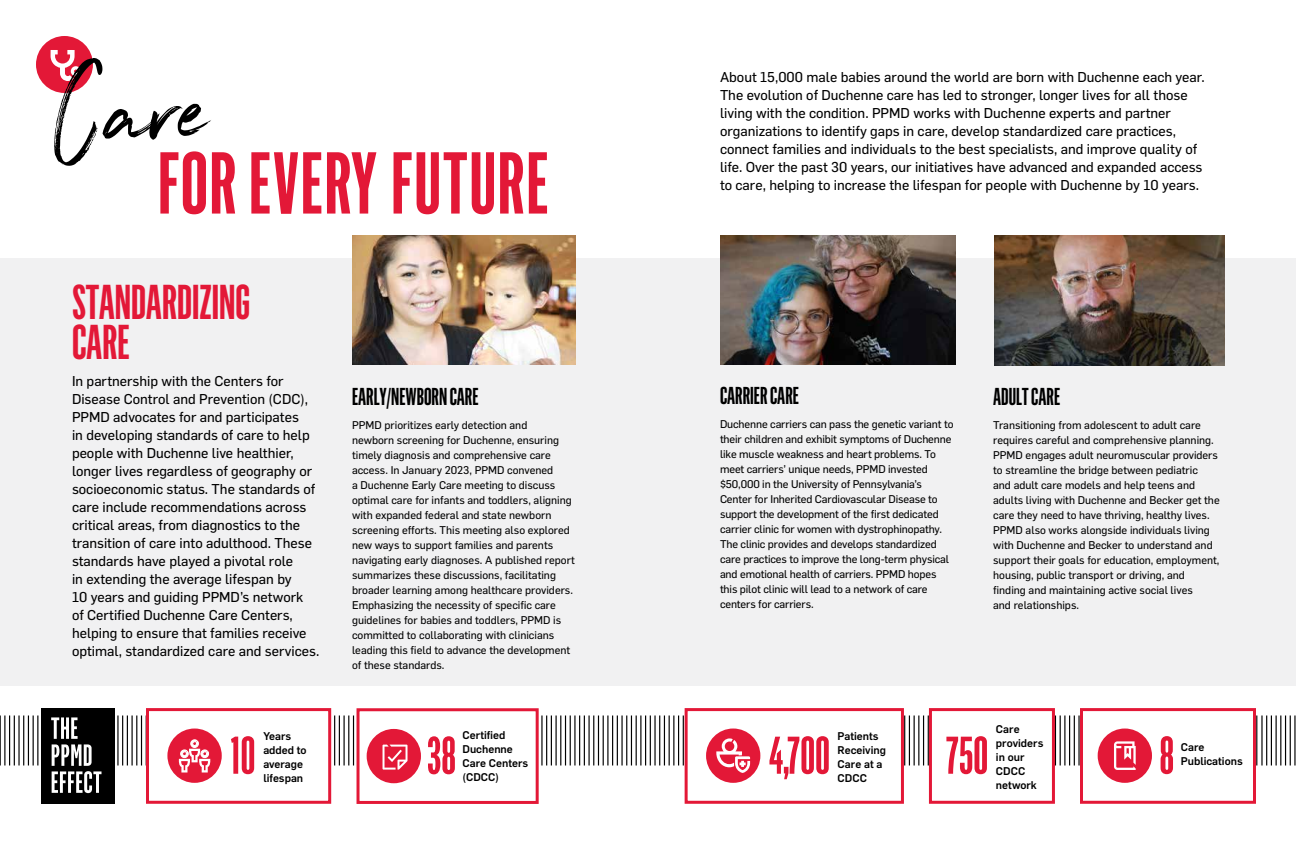
<style>
.page{position:relative;width:1296px;height:864px;background:#fff}
.page>*{position:absolute;margin:0;border:0;box-sizing:border-box;transform-origin:0 0}
.t1{font:130px "Northwell";color:#000}
.t2{font:600 86px "Flama Ultracondensed";letter-spacing:.02em;color:#e31837}
.t3{font:600 52px "Flama Ultracondensed";color:#e31837}
.t4{font:600 48px/40px "Flama Ultracondensed";color:#e31837}
.t5{font:600 24px "Flama Ultracondensed";color:#000}
.t6{font:14px/18px "Flama Basic";color:#000}
.t7{font:11px/15px "Flama Basic";color:#000}
.t8{font:500 11px/14px "Flama";color:#000}
</style>
<div class="page">
<div style="left:36px;top:36px;width:57px;height:57px;background:#e31837;border-radius:50%"></div>
<svg style="left:0;top:716px;width:1080px;height:50px"></svg>
<div style="left:41px;top:708px;width:73px;height:96px;background:#000"></div>
<svg style="left:51px;top:717px;width:51px;height:76px"></svg>
<div style="left:0;top:258px;width:1296px;height:427px;background:#f1f1f2"></div>
<svg style="left:51px;top:50px;width:30px;height:31px"></svg>
<div style="left:686px;top:710px;width:216px;height:92px;background:#fff"></div>
<div style="left:685px;top:708px;width:219px;height:96px;border:3px solid #e31837"></div>
<div style="left:706px;top:729px;width:54px;height:54px;background:#e31837;border-radius:50%"></div>
<div style="left:148px;top:710px;width:182px;height:92px;background:#fff"></div>
<div style="left:146px;top:708px;width:185px;height:96px;border:3px solid #e31837"></div>
<div style="left:167px;top:729px;width:55px;height:54px;background:#e31837;border-radius:50%"></div>
<img style="left:720px;top:235px;width:236px;height:130px">
<hr style="left:1256px;top:716px;width:1px;height:50px;background:#000">
<hr style="left:1294px;top:716px;width:2px;height:50px;background:#000">
<hr style="left:1290px;top:716px;width:1px;height:50px;background:#000">
<hr style="left:1285px;top:716px;width:1px;height:50px;background:#000">
<hr style="left:1280px;top:716px;width:1px;height:50px;background:#000">
<hr style="left:1276px;top:716px;width:1px;height:50px;background:#000">
<hr style="left:1271px;top:716px;width:1px;height:50px;background:#000">
<hr style="left:1266px;top:716px;width:1px;height:50px;background:#000">
<hr style="left:1261px;top:716px;width:2px;height:50px;background:#000">
<div style="left:930px;top:710px;width:123px;height:92px;background:#fff"></div>
<div style="left:929px;top:708px;width:126px;height:96px;border:3px solid #e31837"></div>
<div style="left:1080px;top:708px;width:176px;height:96px;border:3px solid #e31837"></div>
<img style="left:994px;top:236px;width:231px;height:130px">
<img style="left:352px;top:235px;width:224px;height:130px">
<div style="left:1098px;top:729px;width:54px;height:54px;background:#e31837;border-radius:50%"></div>
<svg style="left:1114px;top:741px;width:22px;height:29px"></svg>
<svg style="left:716px;top:738px;width:34px;height:35px"></svg>
<div style="left:358px;top:710px;width:179px;height:92px;background:#fff"></div>
<div style="left:357px;top:708px;width:182px;height:96px;border:3px solid #e31837"></div>
<div style="left:367px;top:729px;width:54px;height:54px;background:#e31837;border-radius:50%"></div>
<svg style="left:383px;top:745px;width:25px;height:25px"></svg>
<svg style="left:179px;top:740px;width:31px;height:33px"></svg>
<h1 class="t1" style="left:54px;top:15px;width:162px">Care</h1>
<h2 class="t2" style="left:158px;top:130px;width:392px">FOR EVERY FUTURE</h2>
<p class="t6" style="left:720px;top:67px;width:486px">About 15,000 male babies around the world are born with Duchenne each year.<br>The evolution of Duchenne care has led to stronger, longer lives for all those living with the condition. PPMD works with Duchenne experts and partner organizations to identify gaps in care, develop standardized care practices, connect families and individuals to the best specialists, and improve quality of life. Over the past 30 years, our initiatives have advanced and expanded access to care, helping to increase the lifespan for people with Duchenne by 10 years.</p>
<h3 class="t4" style="left:72px;top:281px;width:180px">STANDARDIZING<br>CARE</h3>
<p class="t6" style="left:72px;top:371px;width:249px">In partnership with the Centers for Disease Control and Prevention (CDC), PPMD advocates for and participates<br>in developing standards of care to help people with Duchenne live healthier, longer lives regardless of geography or socioeconomic status. The standards of care include recommendations across critical areas, from diagnostics to the transition of care into adulthood. These standards have played a pivotal role<br>in extending the average lifespan by<br>10 years and guiding PPMD’s network<br>of Certified Duchenne Care Centers, helping to ensure that families receive optimal, standardized care and services.</p>
<h3 class="t5" style="left:720px;top:380px;width:81px">CARRIER CARE</h3>
<h3 class="t5" style="left:352px;top:381px;width:128px">EARLY/NEWBORN CARE</h3>
<p class="t7" style="left:352px;top:417px;width:224px">PPMD prioritizes early detection and<br>newborn screening for Duchenne, ensuring timely diagnosis and comprehensive care access. In January 2023, PPMD convened<br>a Duchenne Early Care meeting to discuss optimal care for infants and toddlers, aligning with expanded federal and state newborn screening efforts. This meeting also explored new ways to support families and parents navigating early diagnoses. A published report summarizes these discussions, facilitating broader learning among healthcare providers.<br>Emphasizing the necessity of specific care guidelines for babies and toddlers, PPMD is committed to collaborating with clinicians leading this field to advance the development of these standards.</p>
<p class="t7" style="left:720px;top:416px;width:235px">Duchenne carriers can pass the genetic variant to their children and exhibit symptoms of Duchenne like muscle weakness and heart problems. To meet carriers’ unique needs, PPMD invested $50,000 in the University of Pennsylvania’s Center for Inherited Cardiovascular Disease to support the development of the first dedicated carrier clinic for women with dystrophinopathy.<br>The clinic provides and develops standardized care practices to improve the long-term physical and emotional health of carriers. PPMD hopes this pilot clinic will lead to a network of care centers for carriers.</p>
<h3 class="t5" style="left:993px;top:381px;width:69px">ADULT CARE</h3>
<p class="t7" style="left:993px;top:417px;width:228px">Transitioning from adolescent to adult care requires careful and comprehensive planning.<br>PPMD engages adult neuromuscular providers to streamline the bridge between pediatric<br>and adult care models and help teens and adults living with Duchenne and Becker get the care they need to have thriving, healthy lives.<br>PPMD also works alongside individuals living with Duchenne and Becker to understand and support their goals for education, employment, housing, public transport or driving, and finding and maintaining active social lives<br>and relationships.</p>
<h3 class="t3" style="left:230px;top:723px;width:27px">10</h3>
<p class="t8" style="left:263px;top:728px;width:45px">Years added to average lifespan</p>
<h3 class="t3" style="left:427px;top:724px;width:30px">38</h3>
<p class="t8" style="left:463px;top:728px;width:67px">Certified<br>Duchenne<br>Care Centers (CDCC)</p>
<h3 class="t3" style="left:769px;top:723px;width:63px">4,700</h3>
<p class="t8" style="left:838px;top:728px;width:50px">Patients<br>Receiving<br>Care at a<br>CDCC</p>
<h3 class="t3" style="left:945px;top:723px;width:44px">750</h3>
<p class="t8" style="left:996px;top:721px;width:49px">Care providers in our<br>CDCC network</p>
<h3 class="t3" style="left:1160px;top:723px;width:16px">8</h3>
<p class="t8" style="left:1181px;top:739px;width:63px">Care<br>Publications</p>
</div>
